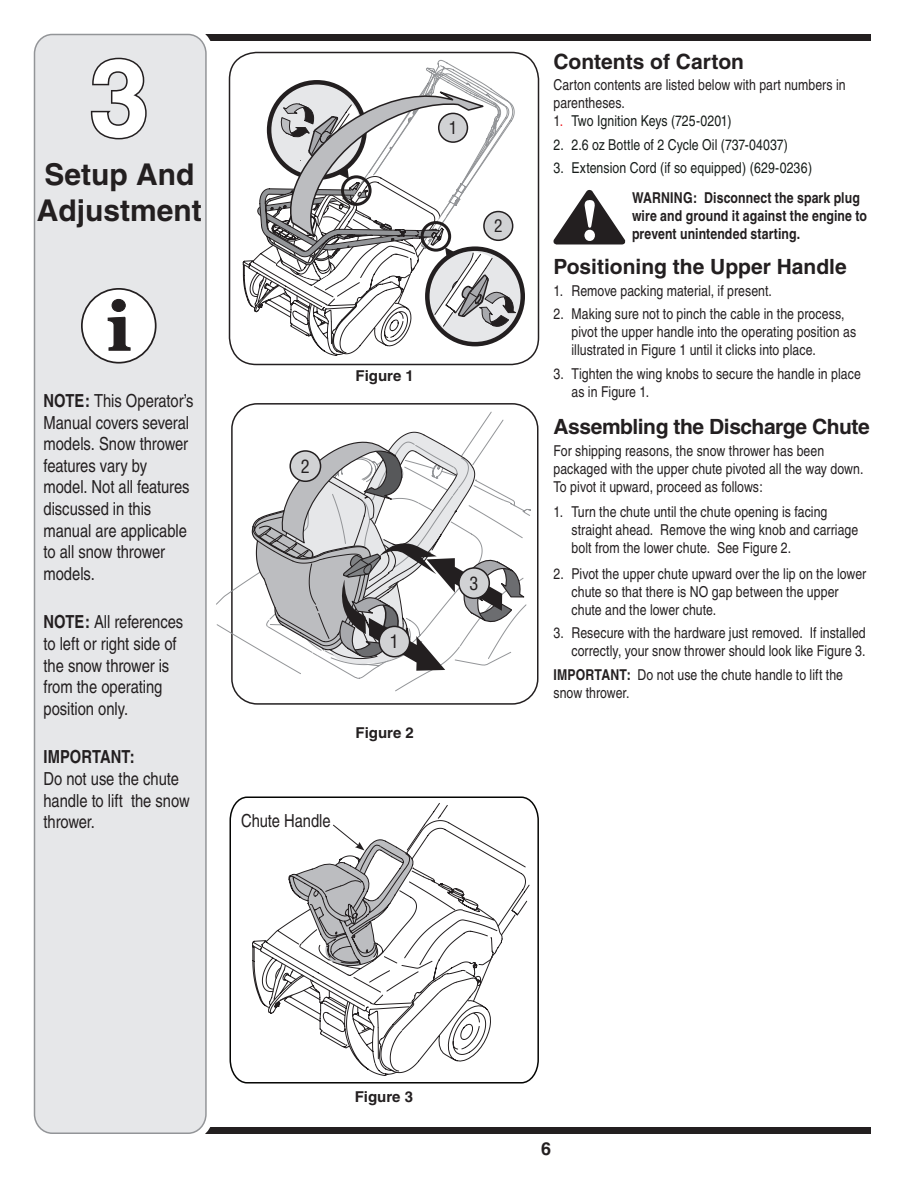
<style>
.page{position:relative;width:918px;height:1188px;background:#fff}
.page>*{position:absolute;margin:0;border:0;box-sizing:border-box;transform-origin:0 0}
.t1{font:700 108px "Helvetica";color:#fff}
.t2{font:700 30px/36px "Helvetica";color:#231f20}
.t3{font:700 21px "Helvetica";color:#231f20}
.t4{font:700 21px "Helvetica";letter-spacing:-.02em;color:#231f20}
.t5{font:condensed 18px/21.6px "Helvetica";letter-spacing:-.005em;color:#231f20}
.t6{font:700 condensed 18px "Helvetica";color:#231f20}
.t7{font:condensed 18px "Helvetica";color:#231f20}
.t8{font:condensed 17.1px "Helvetica";color:#231f20}
.t9{font:condensed 15px/18px "Helvetica";letter-spacing:.005em;color:#231f20}
.t10{font:condensed 15px "Helvetica";letter-spacing:.005em;color:#171d1a}
.t11{font:700 condensed 15px/18px "Helvetica";letter-spacing:.005em;color:#231f20}
.t12{font:700 15px "Helvetica";color:#231f20}
.s1{font-weight:700}
.s2{color:#231f20}
.s3{color:#ee1d23}
</style>
<div class="page">
<div style="left:110px;top:34px;width:761px;height:7px;background:#231f20"></div>
<div style="left:110px;top:1127px;width:761px;height:7px;background:#231f20"></div>
<div style="left:27px;top:27px;width:186px;height:1114px;border:15px solid #fff;border-radius:18px"></div>
<div style="left:34px;top:34px;width:172px;height:1099px;background:#e6e7e9;border-radius:18px"></div>
<div style="left:34px;top:34px;width:173px;height:1100px;border:2px solid #939598;border-radius:18px"></div>
<svg style="left:90px;top:57px;width:57px;height:83px"></svg>
<div style="left:82px;top:289px;width:74px;height:74px;background:#fff;border-radius:50%"></div>
<div style="left:81px;top:288px;width:76px;height:76px;border:2px solid #231f20;border-radius:50%"></div>
<svg style="left:108px;top:299px;width:23px;height:52px"></svg>
<svg style="left:553px;top:190px;width:73px;height:54px"></svg>
<svg style="left:229px;top:796px;width:310px;height:288px"></svg>
<div style="left:231px;top:403px;width:307px;height:302px;border:2px solid #231f20;border-radius:25px"></div>
<div style="left:229px;top:52px;width:310px;height:313px;border:2px solid #231f20;border-radius:27px"></div>
<svg style="left:216px;top:411px;width:315px;height:281px"></svg>
<svg style="left:251px;top:431px;width:277px;height:240px"></svg>
<div style="left:290px;top:451px;width:31px;height:30px;background:#d1d2d4;border-radius:50%"></div>
<div style="left:289px;top:450px;width:32px;height:32px;border:2px solid #231f20;border-radius:50%"></div>
<div style="left:459px;top:568px;width:30px;height:30px;background:#d1d2d4;border-radius:50%"></div>
<div style="left:458px;top:567px;width:32px;height:32px;border:2px solid #231f20;border-radius:50%"></div>
<div style="left:379px;top:626px;width:31px;height:31px;background:#d1d2d4;border-radius:50%"></div>
<div style="left:379px;top:626px;width:31px;height:31px;border:2px solid #231f20;border-radius:50%"></div>
<svg style="left:268px;top:820px;width:258px;height:256px"></svg>
<svg style="left:252px;top:855px;width:242px;height:218px"></svg>
<svg style="left:288px;top:802px;width:242px;height:167px"></svg>
<svg style="left:242px;top:60px;width:276px;height:296px"></svg>
<div style="left:439px;top:113px;width:28px;height:29px;background:#d1d2d4;border-radius:50%"></div>
<div style="left:438px;top:113px;width:30px;height:30px;border:2px solid #231f20;border-radius:50%"></div>
<div style="left:484px;top:212px;width:29px;height:28px;background:#d1d2d4;border-radius:50%"></div>
<div style="left:483px;top:211px;width:30px;height:30px;border:2px solid #231f20;border-radius:50%"></div>
<h1 class="t1" style="left:89px;top:32px;width:62px">3</h1>
<h2 class="t2" style="left:37px;top:156px;width:167px">Setup And<br>Adjustment</h2>
<p class="t8" style="left:449px;top:117px;width:10px">1</p>
<p class="t8" style="left:494px;top:215px;width:10px">2</p>
<p class="t5" style="left:44px;top:390px;width:152px"><span class="s1">NOTE:</span> This Operator’s<br>Manual covers several models. Snow thrower features vary by model. Not all features discussed in this manual are applicable to all snow thrower models.</p>
<p class="t5" style="left:44px;top:611px;width:141px"><span class="s1">NOTE:</span> All references to left or right side of the snow thrower is from the operating position only.</p>
<p class="t6" style="left:44px;top:746px;width:93px">IMPORTANT:</p>
<p class="t5" style="left:44px;top:768px;width:148px">Do not use the chute handle to lift the snow thrower.</p>
<p class="t7" style="left:301px;top:455px;width:10px">2</p>
<p class="t12" style="left:356px;top:366px;width:60px">Figure 1</p>
<p class="t7" style="left:390px;top:630px;width:10px">1</p>
<p class="t12" style="left:356px;top:723px;width:60px">Figure 2</p>
<p class="t5" style="left:241px;top:810px;width:91px">Chute Handle</p>
<p class="t7" style="left:470px;top:572px;width:10px">3</p>
<h3 class="t3" style="left:554px;top:49px;width:192px">Contents of Carton</h3>
<p class="t9" style="left:554px;top:76px;width:294px">Carton contents are listed below with part numbers in parentheses.</p>
<p class="t10" style="left:554px;top:113px;width:180px"><span class="s2">1</span><span class="s3">.</span> Two Ignition Keys (725-0201)</p>
<p class="t10" style="left:553px;top:136px;width:236px">2. 2.6 oz Bottle of 2 Cycle Oil (737-04037)</p>
<p class="t10" style="left:553px;top:159px;width:260px">3. Extension Cord (if so equipped) (629-0236)</p>
<p class="t11" style="left:632px;top:189px;width:237px">WARNING: Disconnect the spark plug wire and ground it against the engine to prevent unintended starting.</p>
<h3 class="t3" style="left:554px;top:254px;width:295px">Positioning the Upper Handle</h3>
<p class="t9" style="left:554px;top:282px;width:220px">1. Remove packing material, if present.</p>
<p class="t9" style="left:572px;top:305px;width:286px;text-indent:-18px">2. Making sure not to pinch the cable in the process, pivot the upper handle into the operating position as illustrated in Figure 1 until it clicks into place.</p>
<p class="t9" style="left:572px;top:364px;width:291px;text-indent:-18px">3. Tighten the wing knobs to secure the handle in place as in Figure 1.</p>
<h3 class="t4" style="left:554px;top:414px;width:318px">Assembling the Discharge Chute</h3>
<p class="t9" style="left:554px;top:442px;width:311px">For shipping reasons, the snow thrower has been packaged with the upper chute pivoted all the way down.<br>To pivot it upward, proceed as follows:</p>
<p class="t9" style="left:572px;top:503px;width:288px;text-indent:-18px">1. Turn the chute until the chute opening is facing straight ahead. Remove the wing knob and carriage bolt from the lower chute. See Figure 2.</p>
<p class="t9" style="left:572px;top:565px;width:296px;text-indent:-18px">2. Pivot the upper chute upward over the lip on the lower chute so that there is NO gap between the upper chute and the lower chute.</p>
<p class="t9" style="left:554px;top:624px;width:314px;text-align:right">3. Resecure with the hardware just removed. If installed correctly, your snow thrower should look like Figure 3.</p>
<p class="t9" style="left:554px;top:665px;width:291px"><span class="s1">IMPORTANT:</span> Do not use the chute handle to lift the snow thrower.</p>
<p class="t12" style="left:355px;top:1088px;width:60px">Figure 3</p>
</div>
